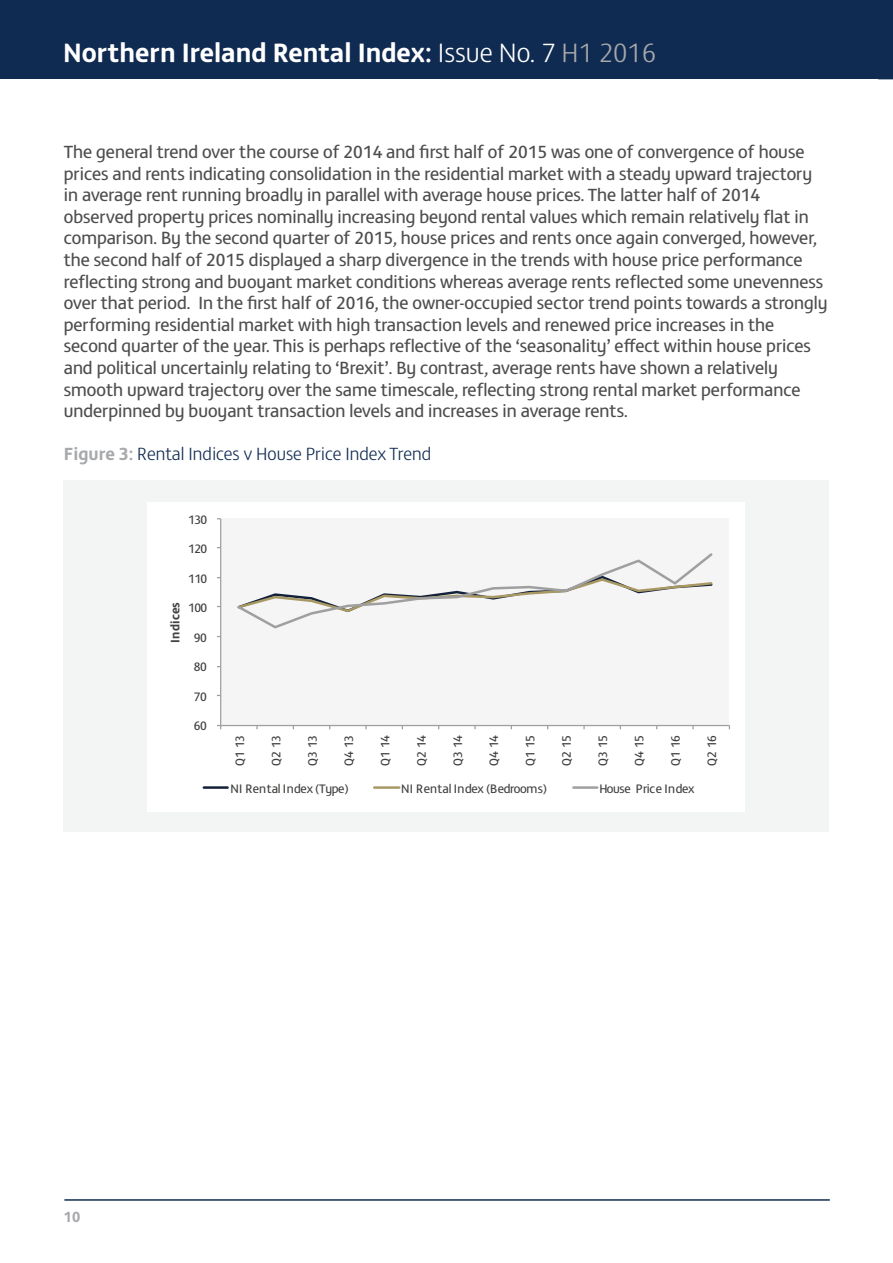
<style>
.page{position:relative;width:893px;height:1263px;background:#fff}
.page>*{position:absolute;margin:0;border:0;box-sizing:border-box;transform-origin:0 0}
.t1{font:700 27px "FS Matthew";color:#fff}
.t2{font:18px/21.6px "FS Matthew";color:#4d4d4f}
.t3{font:300 18px "FS Matthew";color:#102b52}
.t4{font:700 15px "FS Matthew";color:#a7a9ac}
.t5{font:12.6px "FS Matthew";letter-spacing:-.025em;color:#414140}
.t6{font:12.6px "FS Matthew";letter-spacing:-.005em;color:#414140}
.t7{font:700 12.6px "FS Matthew";letter-spacing:.02em;color:#414140}
.s1{font-weight:300}
.s2{font-weight:300;color:#a7a9ac}
.s3{font-weight:700;color:#a7a9ac}
</style>
<div class="page">
<div style="left:0;top:0;width:893px;height:79px;background:#102b52"></div>
<hr style="left:64px;top:1199px;width:766px;height:2px;background:#102b52">
<div style="left:64px;top:481px;width:765px;height:351px;background:#f3f4f4"></div>
<div style="left:147px;top:502px;width:598px;height:309px;background:#fff"></div>
<div style="left:221px;top:518px;width:508px;height:207px;background:#f5f5f5"></div>
<hr style="left:220px;top:519px;width:1px;height:206px;background:#9e9f9e">
<hr style="left:221px;top:725px;width:508px;height:1px;background:#9e9f9e">
<svg style="left:237px;top:553px;width:476px;height:76px"></svg>
<hr style="left:204px;top:786px;width:24px;height:3px;background:#14213b">
<hr style="left:374px;top:786px;width:25px;height:3px;background:#a89964">
<hr style="left:573px;top:786px;width:24px;height:3px;background:#9e9f9e">
<h1 class="t1" style="left:63px;top:31px;width:595px">Northern Ireland Rental Index: <span class="s1">Issue No. 7</span> <span class="s2">H1 2016</span></h1>
<p class="t2" style="left:64px;top:140px;width:765px">The general trend over the course of 2014 and first half of 2015 was one of convergence of house prices and rents indicating consolidation in the residential market with a steady upward trajectory in average rent running broadly in parallel with average house prices. The latter half of 2014 observed property prices nominally increasing beyond rental values which remain relatively flat in comparison. By the second quarter of 2015, house prices and rents once again converged, however, the second half of 2015 displayed a sharp divergence in the trends with house price performance reflecting strong and buoyant market conditions whereas average rents reflected some unevenness over that period. In the first half of 2016, the owner-occupied sector trend points towards a strongly performing residential market with high transaction levels and renewed price increases in the second quarter of the year. This is perhaps reflective of the ‘seasonality’ effect within house prices and political uncertainly relating to ‘Brexit’. By contrast, average rents have shown a relatively smooth upward trajectory over the same timescale, reflecting strong rental market performance underpinned by buoyant transaction levels and increases in average rents.</p>
<p class="t3" style="left:64px;top:441px;width:369px"><span class="s3">Figure 3:</span> Rental Indices v House Price Index Trend</p>
<p class="t5" style="left:188px;top:510px;width:21px">130</p>
<p class="t5" style="left:188px;top:540px;width:21px">120</p>
<p class="t7" style="left:165px;top:643px;width:42px;rotate:-90deg">Indices</p>
<p class="t5" style="left:188px;top:569px;width:21px">110</p>
<p class="t5" style="left:188px;top:598px;width:21px">100</p>
<p class="t5" style="left:194px;top:628px;width:15px">90</p>
<p class="t5" style="left:194px;top:657px;width:15px">80</p>
<p class="t5" style="left:194px;top:687px;width:15px">70</p>
<p class="t5" style="left:194px;top:716px;width:15px">60</p>
<p class="t5" style="left:231px;top:765px;width:32px;rotate:-90deg">Q1 13</p>
<p class="t5" style="left:267px;top:765px;width:32px;rotate:-90deg">Q2 13</p>
<p class="t5" style="left:303px;top:765px;width:32px;rotate:-90deg">Q3 13</p>
<p class="t5" style="left:339px;top:765px;width:32px;rotate:-90deg">Q4 13</p>
<p class="t5" style="left:376px;top:765px;width:32px;rotate:-90deg">Q1 14</p>
<p class="t5" style="left:412px;top:765px;width:32px;rotate:-90deg">Q2 14</p>
<p class="t5" style="left:448px;top:765px;width:32px;rotate:-90deg">Q3 14</p>
<p class="t5" style="left:485px;top:765px;width:32px;rotate:-90deg">Q4 14</p>
<p class="t5" style="left:521px;top:765px;width:32px;rotate:-90deg">Q1 15</p>
<p class="t5" style="left:557px;top:765px;width:32px;rotate:-90deg">Q2 15</p>
<p class="t5" style="left:593px;top:765px;width:32px;rotate:-90deg">Q3 15</p>
<p class="t5" style="left:630px;top:765px;width:32px;rotate:-90deg">Q4 15</p>
<p class="t5" style="left:666px;top:765px;width:32px;rotate:-90deg">Q1 16</p>
<p class="t5" style="left:702px;top:765px;width:32px;rotate:-90deg">Q2 16</p>
<p class="t6" style="left:230px;top:779px;width:120px">NI Rental Index (Type)</p>
<p class="t6" style="left:401px;top:779px;width:147px">NI Rental Index (Bedrooms)</p>
<p class="t5" style="left:599px;top:779px;width:97px">House Price Index</p>
<p class="t4" style="left:64px;top:1204px;width:18px">10</p>
</div>
